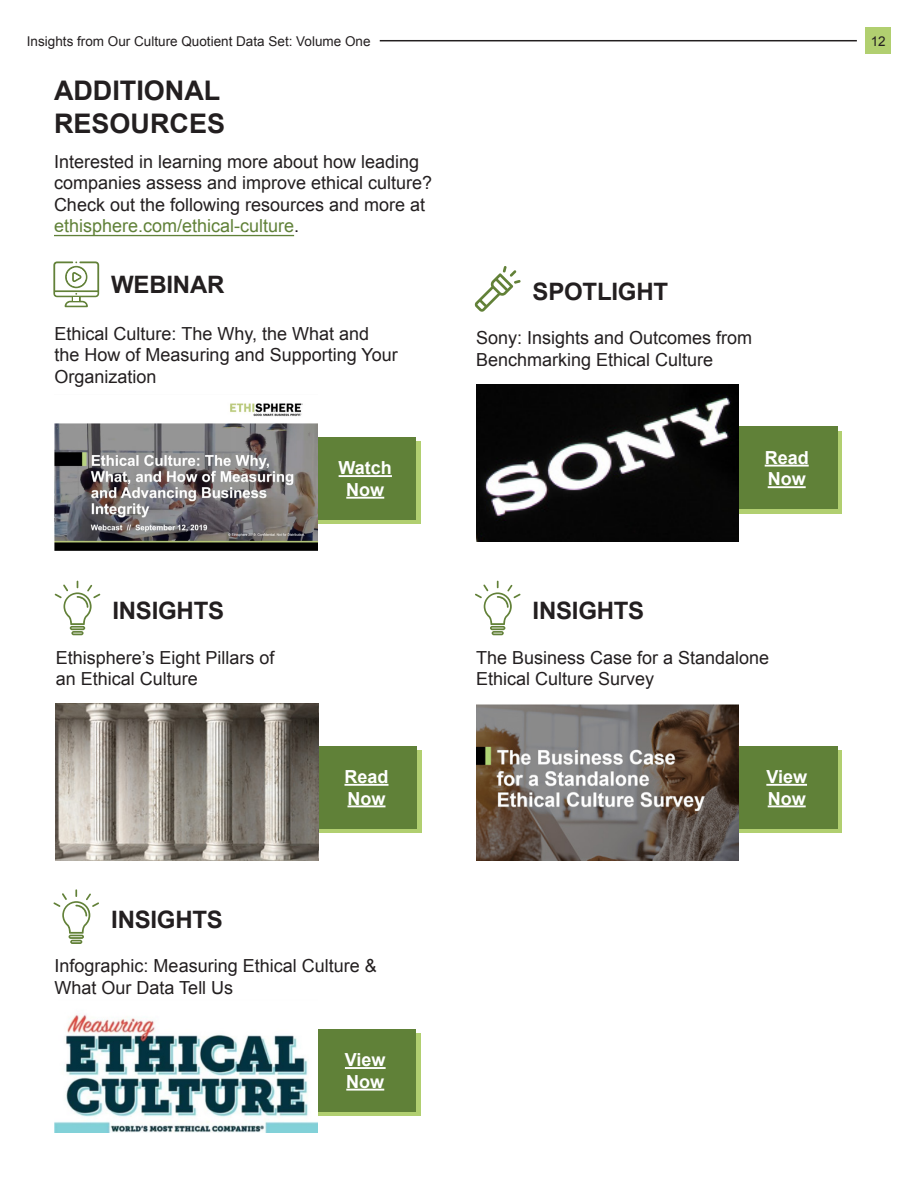
<style>
.page{position:relative;width:918px;height:1188px;background:#fff}
.page>*{position:absolute;margin:0;border:0;box-sizing:border-box;transform-origin:0 0}
.t1{font:700 27px "Arial";color:#231f20}
.t2{font:700 24px "Arial";letter-spacing:-.01em;color:#231f20}
.t3{font:18px/21.6px "Arial";color:#231f20}
.t4{font:700 18px "Arial";color:#fff}
.t5{font:13.5px "Arial";color:#231f20}
.s1{color:#608138}
</style>
<div class="page">
<svg style="left:53px;top:261px;width:46px;height:46px"></svg>
<div style="left:307px;top:442px;width:113px;height:82px;background:linear-gradient(to bottom,#b1cf70,#b1cf70)"></div>
<div style="left:302px;top:437px;width:114px;height:82px;background:#608138"></div>
<hr style="left:339px;top:475px;width:53px;height:2px;background:#fff">
<hr style="left:346px;top:497px;width:38px;height:2px;background:#fff">
<img style="left:55px;top:403px;width:263px;height:148px">
<div style="left:308px;top:751px;width:114px;height:82px;background:#b1cf70"></div>
<div style="left:304px;top:746px;width:113px;height:82px;background:#608138"></div>
<hr style="left:344px;top:784px;width:45px;height:2px;background:#fff">
<hr style="left:348px;top:805px;width:37px;height:2px;background:#fff">
<svg style="left:55px;top:581px;width:45px;height:53px"></svg>
<img style="left:56px;top:704px;width:263px;height:156px">
<div style="left:728px;top:751px;width:114px;height:82px;background:linear-gradient(to bottom,#b1cf70,#b1cf70)"></div>
<div style="left:724px;top:746px;width:113px;height:82px;background:#608138"></div>
<hr style="left:766px;top:784px;width:41px;height:2px;background:#fff">
<hr style="left:768px;top:805px;width:38px;height:2px;background:#fff">
<hr style="left:492px;top:631px;width:12px;height:4px;background:#628138;border-radius:2px">
<svg style="left:475px;top:581px;width:46px;height:53px"></svg>
<img style="left:476px;top:704px;width:263px;height:156px">
<div style="left:728px;top:431px;width:114px;height:82px;background:#b1cf70"></div>
<div style="left:724px;top:427px;width:113px;height:82px;background:#608138"></div>
<hr style="left:765px;top:465px;width:44px;height:2px;background:#fff">
<hr style="left:768px;top:486px;width:38px;height:2px;background:#fff">
<svg style="left:475px;top:266px;width:46px;height:46px"></svg>
<img style="left:476px;top:384px;width:263px;height:157px">
<svg style="left:70px;top:940px;width:12px;height:4px"></svg>
<svg style="left:53px;top:889px;width:46px;height:53px"></svg>
<div style="left:307px;top:1034px;width:113px;height:82px;background:linear-gradient(to bottom,#b1cf70,#b1cf70)"></div>
<div style="left:302px;top:1029px;width:114px;height:82px;background:#608138"></div>
<hr style="left:345px;top:1067px;width:41px;height:2px;background:#fff">
<hr style="left:346px;top:1089px;width:38px;height:2px;background:#fff">
<img style="left:55px;top:1014px;width:263px;height:118px">
<div style="left:865px;top:27px;width:26px;height:27px;background:#b1cf70"></div>
<hr style="left:380px;top:40px;width:477px;height:1px;background:#231f20">
<hr style="left:54px;top:235px;width:240px;height:1px;background:#608138">
<p class="t5" style="left:27px;top:32px;width:345px">Insights from Our Culture Quotient Data Set: Volume One</p>
<p class="t5" style="left:871px;top:32px;width:17px">12</p>
<p class="t1" style="left:54px;top:73px;width:168px">ADDITIONAL</p>
<p class="t1" style="left:54px;top:105px;width:173px">RESOURCES</p>
<p class="t3" style="left:54px;top:151px;width:380px">Interested in learning more about how leading companies assess and improve ethical culture?<br>Check out the following resources and more at <span class="s1">ethisphere.com/ethical-culture</span>.</p>
<p class="t2" style="left:111px;top:269px;width:115px">WEBINAR</p>
<p class="t3" style="left:55px;top:323px;width:345px">Ethical Culture: The Why, the What and the How of Measuring and Supporting Your<br>Organization</p>
<p class="t2" style="left:112px;top:595px;width:113px">INSIGHTS</p>
<p class="t3" style="left:56px;top:647px;width:220px">Ethisphere’s Eight Pillars of</p>
<p class="t3" style="left:56px;top:668px;width:144px">an Ethical Culture</p>
<p class="t4" style="left:339px;top:456px;width:55px">Watch</p>
<p class="t4" style="left:346px;top:477px;width:39px">Now</p>
<p class="t4" style="left:344px;top:765px;width:46px">Read</p>
<p class="t4" style="left:348px;top:786px;width:39px">Now</p>
<p class="t2" style="left:111px;top:904px;width:113px">INSIGHTS</p>
<p class="t3" style="left:55px;top:955px;width:324px">Infographic: Measuring Ethical Culture &amp;</p>
<p class="t3" style="left:55px;top:977px;width:180px">What Our Data Tell Us</p>
<p class="t4" style="left:345px;top:1048px;width:42px">View</p>
<p class="t4" style="left:346px;top:1069px;width:39px">Now</p>
<p class="t2" style="left:533px;top:276px;width:137px">SPOTLIGHT</p>
<p class="t3" style="left:476px;top:327px;width:278px">Sony: Insights and Outcomes from<br>Benchmarking Ethical Culture</p>
<p class="t4" style="left:765px;top:445px;width:46px">Read</p>
<p class="t4" style="left:768px;top:467px;width:39px">Now</p>
<p class="t2" style="left:533px;top:595px;width:113px">INSIGHTS</p>
<p class="t3" style="left:476px;top:647px;width:295px">The Business Case for a Standalone</p>
<p class="t3" style="left:476px;top:668px;width:180px">Ethical Culture Survey</p>
<p class="t4" style="left:766px;top:765px;width:42px">View</p>
<p class="t4" style="left:768px;top:786px;width:39px">Now</p>
</div>
